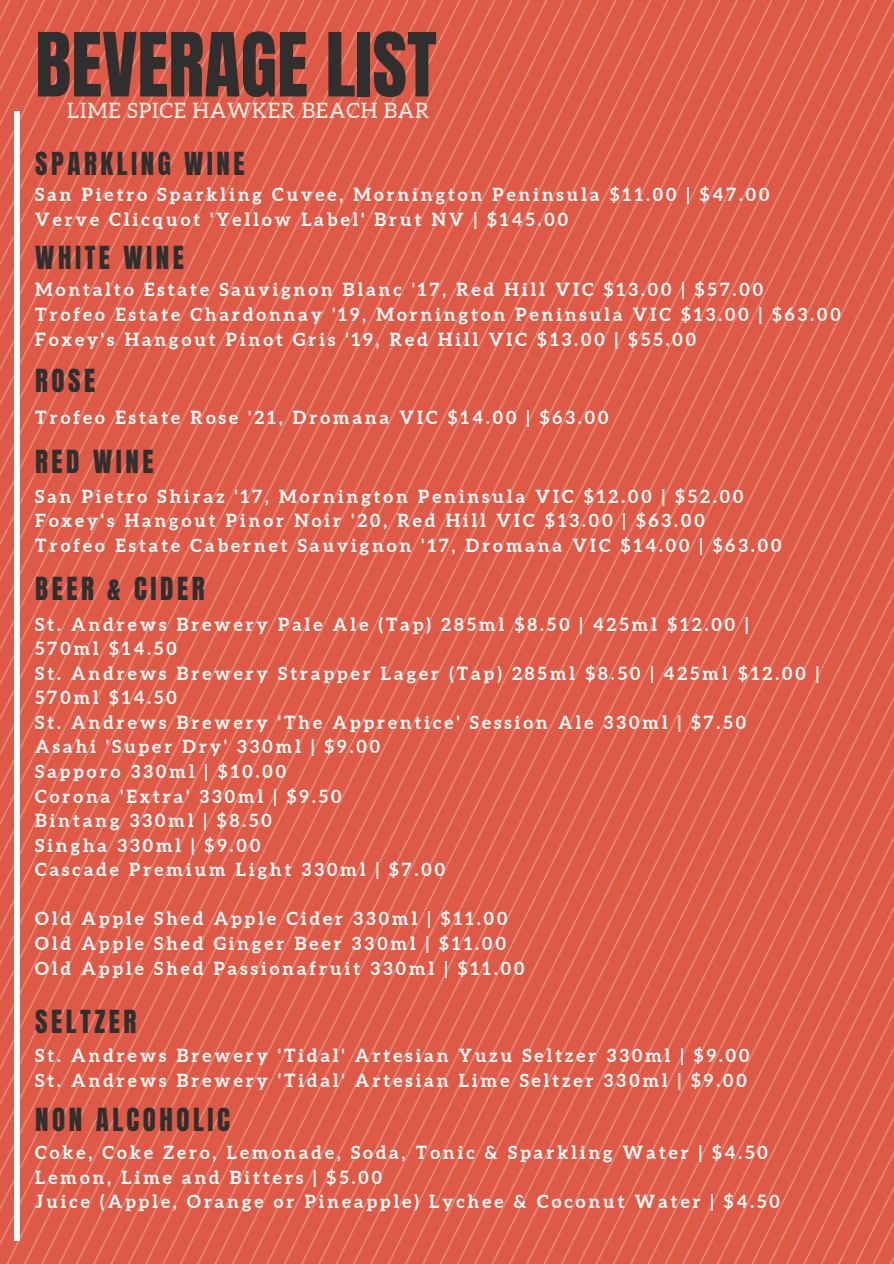
<style>
.page{position:relative;width:894px;height:1264px;background:#fff}
.page>*{position:absolute;margin:0;border:0;box-sizing:border-box;transform-origin:0 0}
.t1{font:75px "Anton";color:#302f2f}
.t2{font:27px "Anton";letter-spacing:.13em;color:#302f2f}
.t3{font:21.15px "Aleo";letter-spacing:.04em;color:#fff0ea}
.t4{font:700 18px/24.6px "Aleo";letter-spacing:.17em;color:#fff}
</style>
<div class="page">
<img style="left:0;top:0;width:893px;height:1263px">
<div style="left:15px;top:111px;width:5px;height:1129px;background:#fff"></div>
<p class="t1" style="left:35px;top:11px;width:403px">BEVERAGE LIST</p>
<p class="t3" style="left:67px;top:99px;width:363px">LIME SPICE HAWKER BEACH BAR</p>
<p class="t2" style="left:35px;top:144px;width:211px">SPARKLING WINE</p>
<p class="t4" style="left:35px;top:182px;width:735px">San Pietro Sparkling Cuvee, Mornington Peninsula $11.00 | $47.00</p>
<p class="t4" style="left:35px;top:206px;width:534px">Verve Clicquot 'Yellow Label' Brut NV | $145.00</p>
<p class="t2" style="left:35px;top:239px;width:150px">WHITE WINE</p>
<p class="t4" style="left:35px;top:277px;width:729px">Montalto Estate Sauvignon Blanc '17, Red Hill VIC $13.00 | $57.00</p>
<p class="t4" style="left:35px;top:302px;width:807px">Trofeo Estate Chardonnay '19, Mornington Peninsula VIC $13.00 | $63.00</p>
<p class="t4" style="left:35px;top:327px;width:662px">Foxey's Hangout Pinot Gris '19, Red Hill VIC $13.00 | $55.00</p>
<p class="t2" style="left:35px;top:362px;width:62px">ROSE</p>
<p class="t4" style="left:35px;top:405px;width:574px">Trofeo Estate Rose '21, Dromana VIC $14.00 | $63.00</p>
<p class="t2" style="left:35px;top:442px;width:120px">RED WINE</p>
<p class="t4" style="left:35px;top:484px;width:709px">San Pietro Shiraz '17, Mornington Peninsula VIC $12.00 | $52.00</p>
<p class="t4" style="left:35px;top:508px;width:670px">Foxey's Hangout Pinor Noir '20, Red Hill VIC $13.00 | $63.00</p>
<p class="t4" style="left:35px;top:533px;width:747px">Trofeo Estate Cabernet Sauvignon '17, Dromana VIC $14.00 | $63.00</p>
<p class="t2" style="left:35px;top:569px;width:171px">BEER &amp; CIDER</p>
<p class="t4" style="left:35px;top:611px;width:714px">St. Andrews Brewery Pale Ale (Tap) 285ml $8.50 | 425ml $12.00 |</p>
<p class="t4" style="left:35px;top:636px;width:143px">570ml $14.50</p>
<p class="t4" style="left:35px;top:660px;width:785px">St. Andrews Brewery Strapper Lager (Tap) 285ml $8.50 | 425ml $12.00 |<br>570ml $14.50</p>
<p class="t4" style="left:35px;top:710px;width:712px">St. Andrews Brewery 'The Apprentice' Session Ale 330ml | $7.50</p>
<p class="t4" style="left:35px;top:734px;width:346px">Asahi 'Super Dry' 330ml | $9.00</p>
<p class="t4" style="left:35px;top:759px;width:252px">Sapporo 330ml | $10.00</p>
<p class="t4" style="left:35px;top:783px;width:307px">Corona 'Extra' 330ml | $9.50</p>
<p class="t4" style="left:35px;top:808px;width:238px">Bintang 330ml | $8.50</p>
<p class="t4" style="left:35px;top:832px;width:226px">Singha 330ml | $9.00</p>
<p class="t4" style="left:35px;top:857px;width:411px">Cascade Premium Light 330ml | $7.00</p>
<p class="t4" style="left:35px;top:906px;width:473px">Old Apple Shed Apple Cider 330ml | $11.00</p>
<p class="t4" style="left:35px;top:931px;width:472px">Old Apple Shed Ginger Beer 330ml | $11.00</p>
<p class="t4" style="left:35px;top:955px;width:490px">Old Apple Shed Passionafruit 330ml | $11.00</p>
<p class="t2" style="left:35px;top:1002px;width:103px">SELTZER</p>
<p class="t4" style="left:35px;top:1043px;width:715px">St. Andrews Brewery 'Tidal' Artesian Yuzu Seltzer 330ml | $9.00</p>
<p class="t4" style="left:35px;top:1068px;width:713px">St. Andrews Brewery 'Tidal' Artesian Lime Seltzer 330ml | $9.00</p>
<p class="t2" style="left:35px;top:1100px;width:196px">NON ALCOHOLIC</p>
<p class="t4" style="left:35px;top:1140px;width:734px">Coke, Coke Zero, Lemonade, Soda, Tonic &amp; Sparkling Water | $4.50</p>
<p class="t4" style="left:35px;top:1164px;width:348px">Lemon, Lime and Bitters | $5.00</p>
<p class="t4" style="left:35px;top:1189px;width:745px">Juice (Apple, Orange or Pineapple) Lychee &amp; Coconut Water | $4.50</p>
</div>
